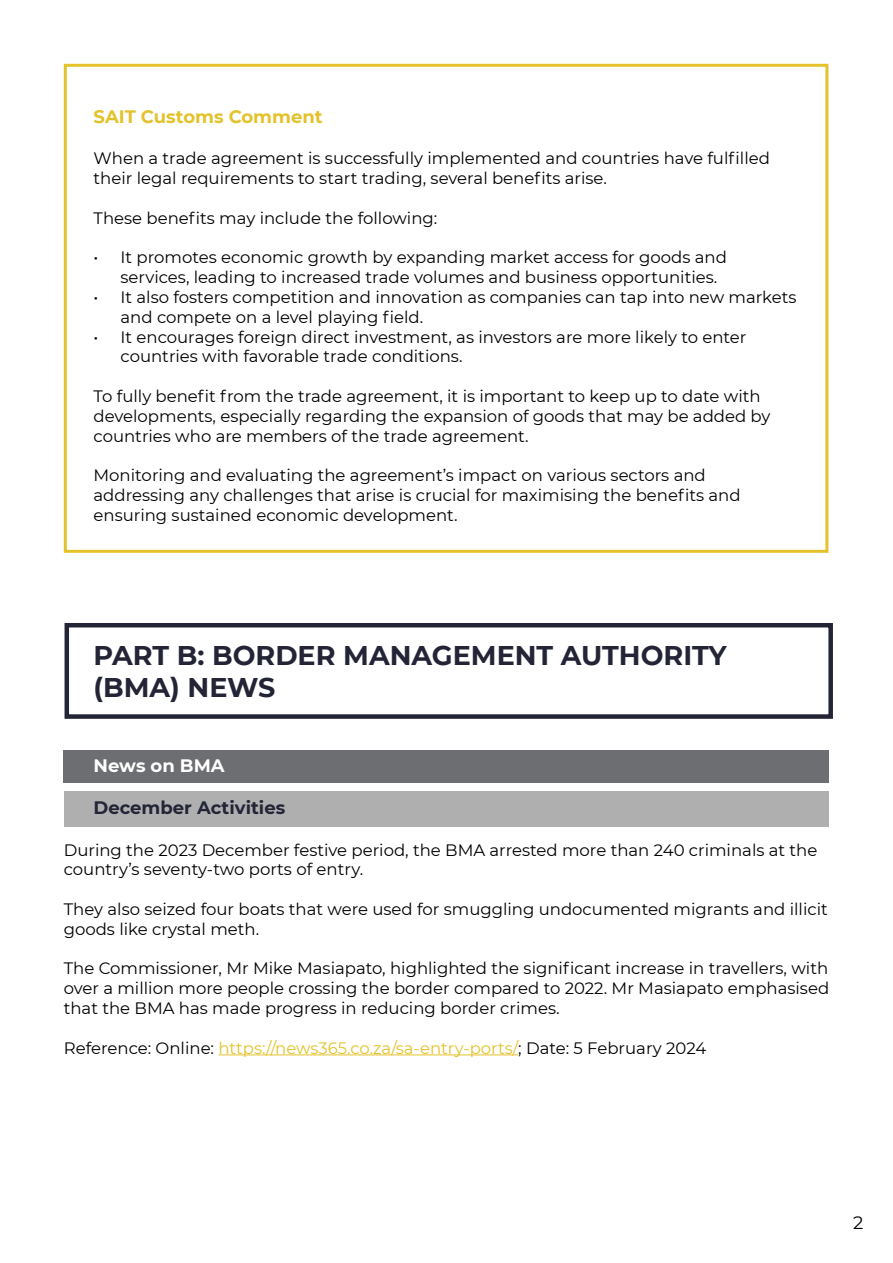
<style>
.page{position:relative;width:893px;height:1263px;background:#fff}
.page>*{position:absolute;margin:0;border:0;box-sizing:border-box;transform-origin:0 0}
.t1{font:700 27px/31.5px "Montserrat";color:#232537}
.t2{font:700 18px "Montserrat";color:#e4c22b}
.t3{font:700 18px "Montserrat";color:#232537}
.t4{font:700 18px "Montserrat";color:#fff}
.t5{font:18px "Montserrat";color:#000}
.t6{font:16.5px/19.8px "Montserrat";color:#000}
.t7{font:16.5px "Montserrat";color:#e4c22b}
.s1{color:#000}
</style>
<div class="page">
<div style="left:64px;top:750px;width:765px;height:32px;background:#6d6e71"></div>
<div style="left:64px;top:791px;width:764px;height:36px;background:#afafaf"></div>
<div style="left:65px;top:623px;width:768px;height:96px;border:4px solid #232537"></div>
<hr style="left:218px;top:1054px;width:300px;height:1px;background:#e4c22b">
<div style="left:64px;top:64px;width:764px;height:489px;border:3px solid #e4c22b"></div>
<p class="t2" style="left:94px;top:104px;width:231px">SAIT Customs Comment</p>
<p class="t6" style="left:94px;top:148px;width:678px">When a trade agreement is successfully implemented and countries have fulfilled their legal requirements to start trading, several benefits arise.</p>
<p class="t6" style="left:94px;top:207px;width:345px">These benefits may include the following:</p>
<p class="t6" style="left:121px;top:247px;width:608px;text-indent:-27px">• It promotes economic growth by expanding market access for goods and services, leading to increased trade volumes and business opportunities.</p>
<p class="t6" style="left:121px;top:287px;width:678px;text-indent:-27px">• It also fosters competition and innovation as companies can tap into new markets and compete on a level playing field.</p>
<p class="t6" style="left:121px;top:326px;width:627px;text-indent:-27px">• It encourages foreign direct investment, as investors are more likely to enter countries with favorable trade conditions.</p>
<p class="t6" style="left:94px;top:386px;width:678px">To fully benefit from the trade agreement, it is important to keep up to date with developments, especially regarding the expansion of goods that may be added by countries who are members of the trade agreement.</p>
<p class="t6" style="left:94px;top:465px;width:649px">Monitoring and evaluating the agreement’s impact on various sectors and addressing any challenges that arise is crucial for maximising the benefits and ensuring sustained economic development.</p>
<h1 class="t1" style="left:94px;top:639px;width:635px">PART B: BORDER MANAGEMENT AUTHORITY (BMA) NEWS</h1>
<p class="t4" style="left:94px;top:753px;width:133px">News on BMA</p>
<p class="t3" style="left:94px;top:795px;width:193px">December Activities</p>
<p class="t6" style="left:64px;top:839px;width:755px">During the 2023 December festive period, the BMA arrested more than 240 criminals at the country’s seventy-two ports of entry.</p>
<p class="t6" style="left:64px;top:899px;width:766px">They also seized four boats that were used for smuggling undocumented migrants and illicit goods like crystal meth.</p>
<p class="t6" style="left:64px;top:958px;width:767px;text-align:justify">The Commissioner, Mr Mike Masiapato, highlighted the significant increase in travellers, with over a million more people crossing the border compared to 2022. Mr Masiapato emphasised that the BMA has made progress in reducing border crimes.</p>
<p class="t7" style="left:64px;top:1036px;width:644px"><span class="s1">Reference: Online:</span> https://news365.co.za/sa-entry-ports/<span class="s1">; Date: 5 February 2024</span></p>
<p class="t5" style="left:853px;top:1210px;width:12px">2</p>
</div>
